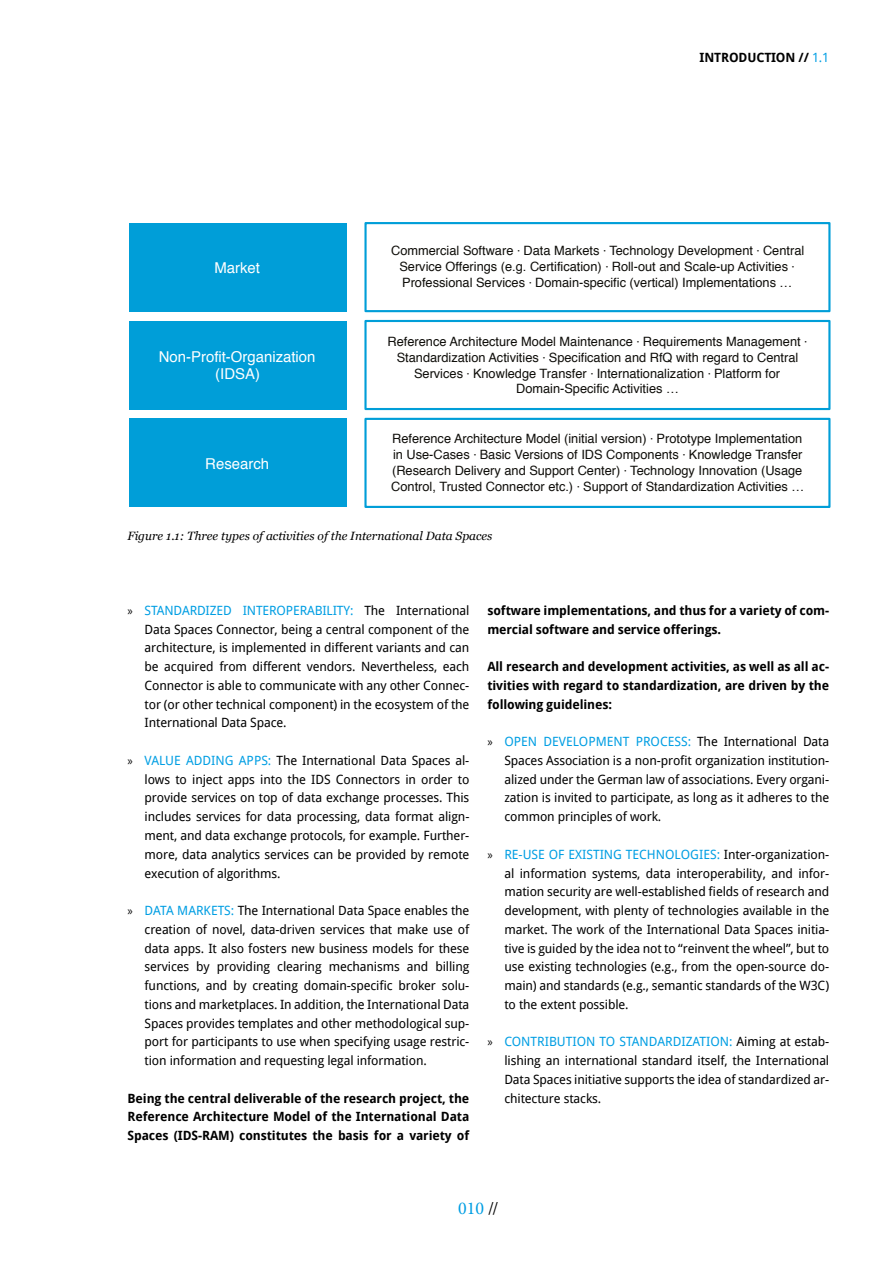
<style>
.page{position:relative;width:893px;height:1263px;background:#fff}
.page>*{position:absolute;margin:0;border:0;box-sizing:border-box;transform-origin:0 0}
.t1{font:18px "Minion Pro";color:#009ee3}
.t2{font:15px/17.2px "Helvetica";color:#fff;text-align:center}
.t3{font:12.9px/15.8px "Helvetica";color:#0f0e0a;text-align:center}
.t4{font:12.75px/18.8px "Droid Sans";letter-spacing:-.01em;color:#000;text-align:justify}
.t5{font:700 12.75px/18.8px "Droid Sans";letter-spacing:-.01em;color:#000;text-align:justify}
.t6{font:italic 12px "Georgia";color:#000}
.s1{font-weight:400;color:#009ee3}
.s2{font-family:"Myriad Pro"}
.s3{color:#009ee3}
.s4{color:#000}
</style>
<div class="page">
<div style="left:129px;top:419px;width:217px;height:88px;background:#009ed8"></div>
<div style="left:129px;top:321px;width:217px;height:88px;background:#009ed8"></div>
<div style="left:129px;top:223px;width:217px;height:88px;background:#009ed8"></div>
<div style="left:364px;top:418px;width:466px;height:90px;border:2px solid #009ed8"></div>
<div style="left:364px;top:320px;width:466px;height:90px;border:2px solid #009ed8"></div>
<div style="left:364px;top:222px;width:466px;height:90px;border:2px solid #009ed8"></div>
<p class="t2" style="left:214px;top:259px;width:47px">Market</p>
<p class="t2" style="left:159px;top:349px;width:158px">Non-Profit-Organization (IDSA)</p>
<p class="t2" style="left:205px;top:455px;width:65px">Research</p>
<p class="t5" style="left:700px;top:48px;width:131px">INTRODUCTION // <span class="s1">1.1</span></p>
<p class="t3" style="left:391px;top:243px;width:415px">Commercial Software ⋅ Data Markets ⋅ Technology Development ⋅ Central<br>Service Offerings (e.g. Certification) ⋅ Roll-out and Scale-up Activities ⋅<br>Professional Services ⋅ Domain-specific (vertical) Implementations …</p>
<p class="t3" style="left:388px;top:334px;width:421px">Reference Architecture Model Maintenance ⋅ Requirements Management ⋅ Standardization Activities ⋅ Specification and RfQ with regard to Central Services ⋅ Knowledge Transfer ⋅ Internationalization ⋅ Platform for Domain-Specific Activities …</p>
<p class="t3" style="left:391px;top:431px;width:415px;text-align:left">Reference Architecture Model (initial version) ⋅ Prototype Implementation in Use-Cases ⋅ Basic Versions of IDS Components ⋅ Knowledge Transfer (Research Delivery and Support Center) ⋅ Technology Innovation (Usage Control, Trusted Connector etc.) ⋅ Support of Standardization Activities …</p>
<p class="t6" style="left:128px;top:527px;width:366px">Figure 1.1: Three types of activities of the International Data Spaces</p>
<p class="t4" style="left:145px;top:601px;width:326px;text-indent:-17px"><span class="s2">»</span> <span class="s3">STANDARDIZED INTEROPERABILITY:</span> The International Data Spaces Connector, being a central component of the architecture, is implemented in different variants and can be acquired from different vendors. Nevertheless, each Connector is able to communicate with any other Connec&shy;tor (or other technical component) in the ecosystem of the International Data Space.</p>
<p class="t4" style="left:145px;top:751px;width:326px;text-indent:-17px"><span class="s2">»</span> <span class="s3">VALUE ADDING APPS:</span> The International Data Spaces al&shy;lows to inject apps into the IDS Connectors in order to provide services on top of data exchange processes. This includes services for data processing, data format align&shy;ment, and data exchange protocols, for example. Further&shy;more, data analytics services can be provided by remote execution of algorithms.</p>
<p class="t4" style="left:145px;top:901px;width:326px;text-indent:-17px"><span class="s2">»</span> <span class="s3">DATA MARKETS:</span> The International Data Space enables the creation of novel, data-driven services that make use of data apps. It also fosters new business models for these services by providing clearing mechanisms and billing functions, and by creating domain-specific broker solu&shy;tions and marketplaces. In addition, the International Data Spaces provides templates and other methodological sup&shy;port for participants to use when specifying usage restric&shy;tion information and requesting legal information.</p>
<p class="t5" style="left:128px;top:1088px;width:343px">Being the central deliverable of the research project, the Reference Architecture Model of the International Data Spaces (IDS-RAM) constitutes the basis for a variety of</p>
<p class="t5" style="left:487px;top:601px;width:343px">software implementations, and thus for a variety of com&shy;mercial software and service offerings.</p>
<p class="t5" style="left:487px;top:657px;width:343px">All research and development activities, as well as all ac&shy;tivities with regard to standardization, are driven by the following guidelines:</p>
<p class="t4" style="left:504px;top:732px;width:326px;text-indent:-17px"><span class="s2">»</span> <span class="s3">OPEN DEVELOPMENT PROCESS:</span> The International Data Spaces Association is a non-profit organization institution&shy;alized under the German law of associations. Every organi&shy;zation is invited to participate, as long as it adheres to the common principles of work.</p>
<p class="t4" style="left:504px;top:844px;width:326px;text-indent:-17px"><span class="s2">»</span> <span class="s3">RE-USE OF EXISTING TECHNOLOGIES:</span> Inter-organization&shy;al information systems, data interoperability, and infor&shy;mation security are well-established fields of research and development, with plenty of technologies available in the market. The work of the International Data Spaces initia&shy;tive is guided by the idea not to “reinvent the wheel”, but to use existing technologies (e.g., from the open-source do&shy;main) and standards (e.g., semantic standards of the W3C) to the extent possible.</p>
<p class="t4" style="left:504px;top:1032px;width:326px;text-indent:-17px"><span class="s2">»</span> <span class="s3">CONTRIBUTION TO STANDARDIZATION:</span> Aiming at estab&shy;lishing an international standard itself, the International Data Spaces initiative supports the idea of standardized ar&shy;chitecture stacks.</p>
<h1 class="t1" style="left:458px;top:1196px;width:42px">010 <span class="s4">//</span></h1>
</div>
